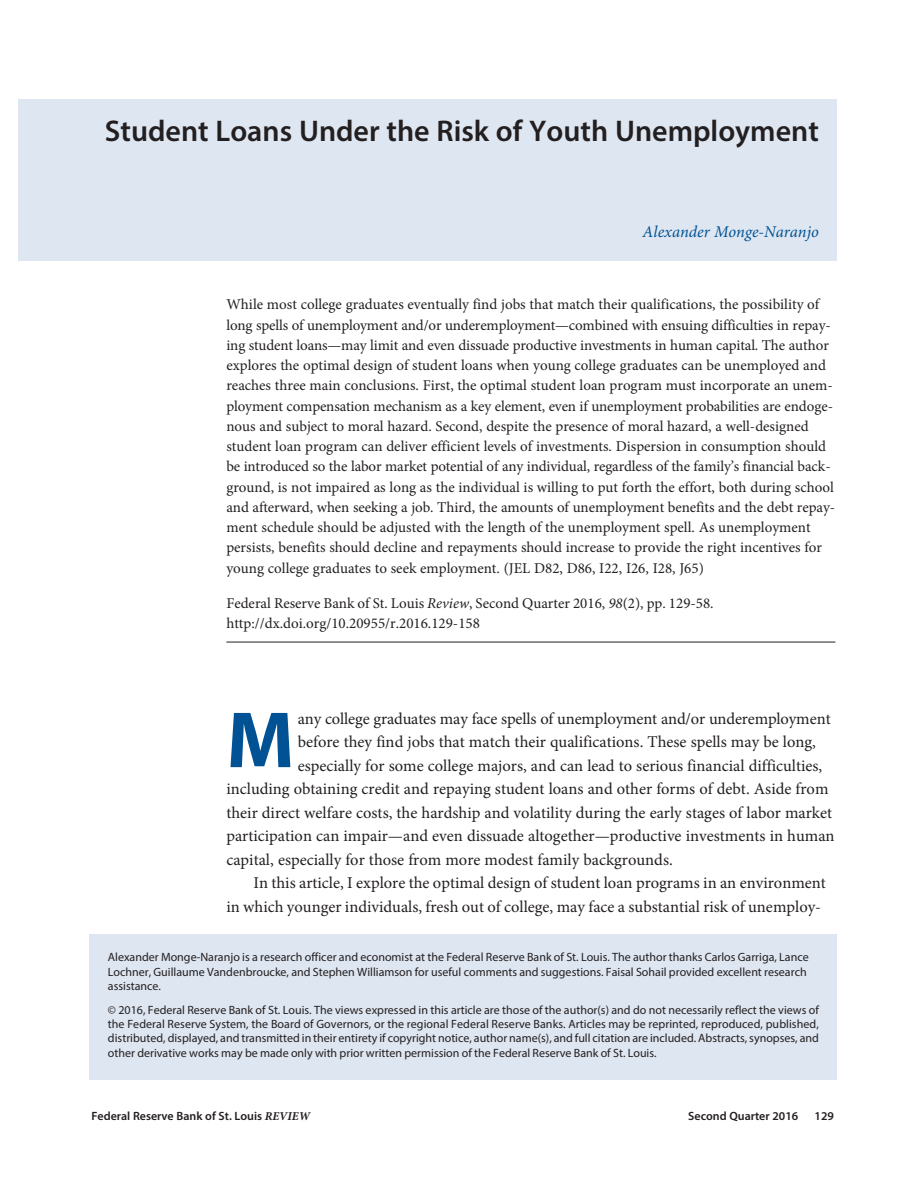
<style>
.page{position:relative;width:918px;height:1188px;background:#fff}
.page>*{position:absolute;margin:0;border:0;box-sizing:border-box;transform-origin:0 0}
.t1{font:700 80.4px "Myriad Pro";color:#005294}
.t2{font:600 30px "Myriad Pro";color:#231f20}
.t3{font:16.5px "Minion Pro";color:#231f20}
.t4{font:italic 16.5px "Minion Pro";color:#005294}
.t5{font:15px/20.2px "Minion Pro";color:#231f20}
.t6{font:12px/14.4px "Myriad Pro";color:#231f20}
.t7{font:600 12px "Myriad Pro";color:#231f20}
.s1{font-style:italic}
.s2{font-family:"Minion Pro";font-weight:700;font-style:italic}
</style>
<div class="page">
<div style="left:18px;top:99px;width:819px;height:162px;background:#dee6f1"></div>
<hr style="left:226px;top:642px;width:609px;height:1px;background:#231f20">
<div style="left:90px;top:934px;width:747px;height:146px;background:#dee6f1"></div>
<h2 class="t2" style="left:105px;top:119px;width:715px">Student Loans Under the Risk of Youth Unemployment</h2>
<p class="t4" style="left:643px;top:225px;width:178px">Alexander Monge-Naranjo</p>
<p class="t5" style="left:226px;top:296px;width:610px">While most college graduates eventually find jobs that match their qualifications, the possibility of long spells of unemployment and/or underemployment—combined with ensuing difficulties in repay&shy;ing student loans—may limit and even dissuade productive investments in human capital. The author explores the optimal design of student loans when young college graduates can be unemployed and reaches three main conclusions. First, the optimal student loan program must incorporate an unem&shy;ployment compensation mechanism as a key element, even if unemployment probabilities are endoge&shy;nous and subject to moral hazard. Second, despite the presence of moral hazard, a well-designed student loan program can deliver efficient levels of investments. Dispersion in consumption should be introduced so the labor market potential of any individual, regardless of the family’s financial back&shy;ground, is not impaired as long as the individual is willing to put forth the effort, both during school and afterward, when seeking a job. Third, the amounts of unemployment benefits and the debt repay&shy;ment schedule should be adjusted with the length of the unemployment spell. As unemployment persists, benefits should decline and repayments should increase to provide the right incentives for young college graduates to seek employment. (JEL D82, D86, I22, I26, I28, J65)</p>
<p class="t5" style="left:226px;top:594px;width:489px">Federal Reserve Bank of St. Louis <span class="s1">Review</span>, Second Quarter 2016, <span class="s1">98</span>(2), pp. 129-58. http://dx.doi.org/10.20955/r.2016.129-158</p>
<h1 class="t1" style="left:226px;top:710px;width:70px">M</h1>
<p class="t3" style="left:298px;top:712px;width:535px">any college graduates may face spells of unemployment and/or underemployment</p>
<p class="t3" style="left:298px;top:735px;width:520px">before they find jobs that match their qualifications. These spells may be long,</p>
<p class="t3" style="left:298px;top:759px;width:526px">especially for some college majors, and can lead to serious financial difficulties,</p>
<p class="t3" style="left:226px;top:782px;width:604px">including obtaining credit and repaying student loans and other forms of debt. Aside from</p>
<p class="t3" style="left:226px;top:806px;width:607px">their direct welfare costs, the hardship and volatility during the early stages of labor market</p>
<p class="t3" style="left:226px;top:829px;width:610px">participation can impair—and even dissuade altogether—productive investments in human</p>
<p class="t3" style="left:226px;top:853px;width:448px">capital, especially for those from more modest family backgrounds.</p>
<p class="t3" style="left:253px;top:877px;width:574px">In this article, I explore the optimal design of student loan programs in an environment</p>
<p class="t3" style="left:226px;top:900px;width:596px">in which younger individuals, fresh out of college, may face a substantial risk of unemploy-</p>
<p class="t6" style="left:108px;top:951px;width:702px">Alexander Monge-Naranjo is a research officer and economist at the Federal Reserve Bank of St. Louis. The author thanks Carlos Garriga, Lance<br>Lochner, Guillaume Vandenbroucke, and Stephen Williamson for useful comments and suggestions. Faisal Sohail provided excellent research assistance.</p>
<p class="t6" style="left:108px;top:1003px;width:713px;text-align:justify">© 2016, Federal Reserve Bank of St. Louis. The views expressed in this article are those of the author(s) and do not necessarily reflect the views of the Federal Reserve System, the Board of Governors, or the regional Federal Reserve Banks. Articles may be reprinted, reproduced, published, distributed, displayed, and transmitted in their entirety if copyright notice, author name(s), and full citation are included. Abstracts, synopses, and other derivative works may be made only with prior written permission of the Federal Reserve Bank of St. Louis.</p>
<p class="t7" style="left:91px;top:1111px;width:220px">Federal Reserve Bank of St. Louis <span class="s2">REVIEW</span></p>
<p class="t7" style="left:688px;top:1111px;width:111px">Second Quarter 2016</p>
<p class="t7" style="left:815px;top:1111px;width:21px">129</p>
</div>
